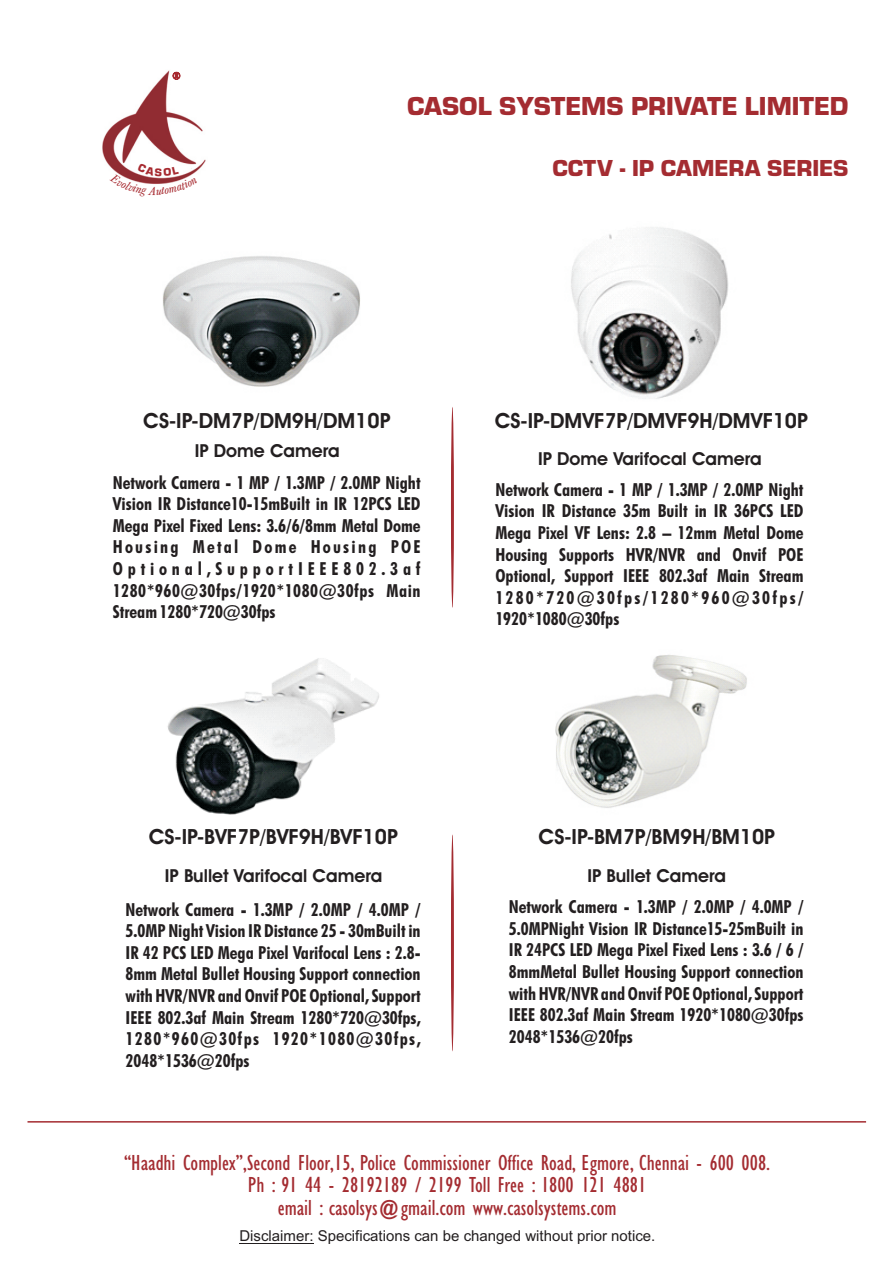
<style>
.page{position:relative;width:893px;height:1263px;background:#fff}
.page>*{position:absolute;margin:0;border:0;box-sizing:border-box;transform-origin:0 0}
.t1{font:27px "Eurostile Black DTC";color:#a42c31}
.t2{font:24px "Eurostile Black DTC";color:#a42c31}
.t3{font:condensed 22.5px/22.5px "Gill Sans";color:#a42c31;text-align:center}
.t4{font:700 21px "Avant Garde IT Cby BT";color:#231f20}
.t5{font:700 condensed 18px/21.6px "Futura BT";color:#231f20;text-align:justify}
.t6{font:700 18px "Avant Garde IT Cby BT";color:#231f20}
.t7{font:15px "Arial";color:#231f20}
.t8{font:italic 12px "Baskerville";color:#a72a30}
</style>
<div class="page">
<img style="left:556px;top:655px;width:191px;height:153px">
<img style="left:167px;top:658px;width:212px;height:157px">
<img style="left:102px;top:70px;width:104px;height:100px">
<svg style="left:173px;top:72px;width:7px;height:8px"></svg>
<hr style="left:28px;top:1121px;width:838px;height:1px;background:#a42c31">
<img style="left:163px;top:256px;width:197px;height:131px">
<img style="left:571px;top:227px;width:158px;height:172px">
<hr style="left:451px;top:834px;width:3px;height:217px;background:#a42c31;border-radius:50%">
<hr style="left:451px;top:407px;width:3px;height:201px;background:#a42c31;border-radius:50%">
<hr style="left:239px;top:1243px;width:75px;height:1px;background:#231f20">
<svg style="left:110px;top:163px;width:88px;height:21px"></svg>
<h1 class="t1" style="left:407px;top:97px;width:443px">CASOL SYSTEMS PRIVATE LIMITED</h1>
<p class="t8" style="left:149px;top:186px;width:9px">A</p>
<h2 class="t2" style="left:552px;top:160px;width:297px">CCTV - IP CAMERA SERIES</h2>
<p class="t4" style="left:143px;top:412px;width:249px">CS-IP-DM7P/DM9H/DM10P</p>
<p class="t4" style="left:495px;top:412px;width:315px">CS-IP-DMVF7P/DMVF9H/DMVF10P</p>
<p class="t6" style="left:195px;top:444px;width:147px">IP Dome Camera</p>
<p class="t5" style="left:113px;top:473px;width:309px">Network Camera - 1 MP / 1.3MP / 2.0MP Night Vision IR Distance10-15mBuilt in IR 12PCS LED Mega Pixel Fixed Lens: 3.6/6/8mm Metal Dome Housing Metal Dome Housing POE Optional,SupportIEEE802.3af 1280*960@30fps/1920*1080@30fps Main Stream 1280*720@30fps</p>
<p class="t6" style="left:538px;top:451px;width:225px">IP Dome Varifocal Camera</p>
<p class="t5" style="left:495px;top:480px;width:310px">Network Camera - 1 MP / 1.3MP / 2.0MP Night Vision IR Distance 35m Built in IR 36PCS LED Mega Pixel VF Lens: 2.8 – 12mm Metal Dome Housing Supports HVR/NVR and Onvif POE Optional, Support IEEE 802.3af Main Stream 1280*720@30fps/1280*960@30fps/ 1920*1080@30fps</p>
<p class="t4" style="left:149px;top:828px;width:251px">CS-IP-BVF7P/BVF9H/BVF10P</p>
<p class="t4" style="left:539px;top:828px;width:238px">CS-IP-BM7P/BM9H/BM10P</p>
<p class="t6" style="left:165px;top:868px;width:219px">IP Bullet Varifocal Camera</p>
<p class="t5" style="left:126px;top:900px;width:297px">Network Camera - 1.3MP / 2.0MP / 4.0MP / 5.0MP Night Vision IR Distance 25 - 30mBuilt in IR 42 PCS LED Mega Pixel Varifocal Lens : 2.8- 8mm Metal Bullet Housing Support connection with HVR/NVR and Onvif POE Optional, Support IEEE 802.3af Main Stream 1280*720@30fps, 1280*960@30fps 1920*1080@30fps, 2048*1536@20fps</p>
<p class="t6" style="left:587px;top:868px;width:140px">IP Bullet Camera</p>
<p class="t5" style="left:509px;top:898px;width:296px">Network Camera - 1.3MP / 2.0MP / 4.0MP / 5.0MPNight Vision IR Distance15-25mBuilt in IR 24PCS LED Mega Pixel Fixed Lens : 3.6 / 6 / 8mmMetal Bullet Housing Support connection with HVR/NVR and Onvif POE Optional, Support IEEE 802.3af Main Stream 1920*1080@30fps 2048*1536@20fps</p>
<p class="t3" style="left:124px;top:1154px;width:648px">“Haadhi Complex”,Second Floor,15, Police Commissioner Office Road, Egmore, Chennai - 600 008.<br>Ph : 91 44 - 28192189 / 2199 Toll Free : 1800 121 4881<br>email : casolsys@gmail.com www.casolsystems.com</p>
<p class="t7" style="left:239px;top:1230px;width:417px">Disclaimer: Specifications can be changed without prior notice.</p>
</div>
